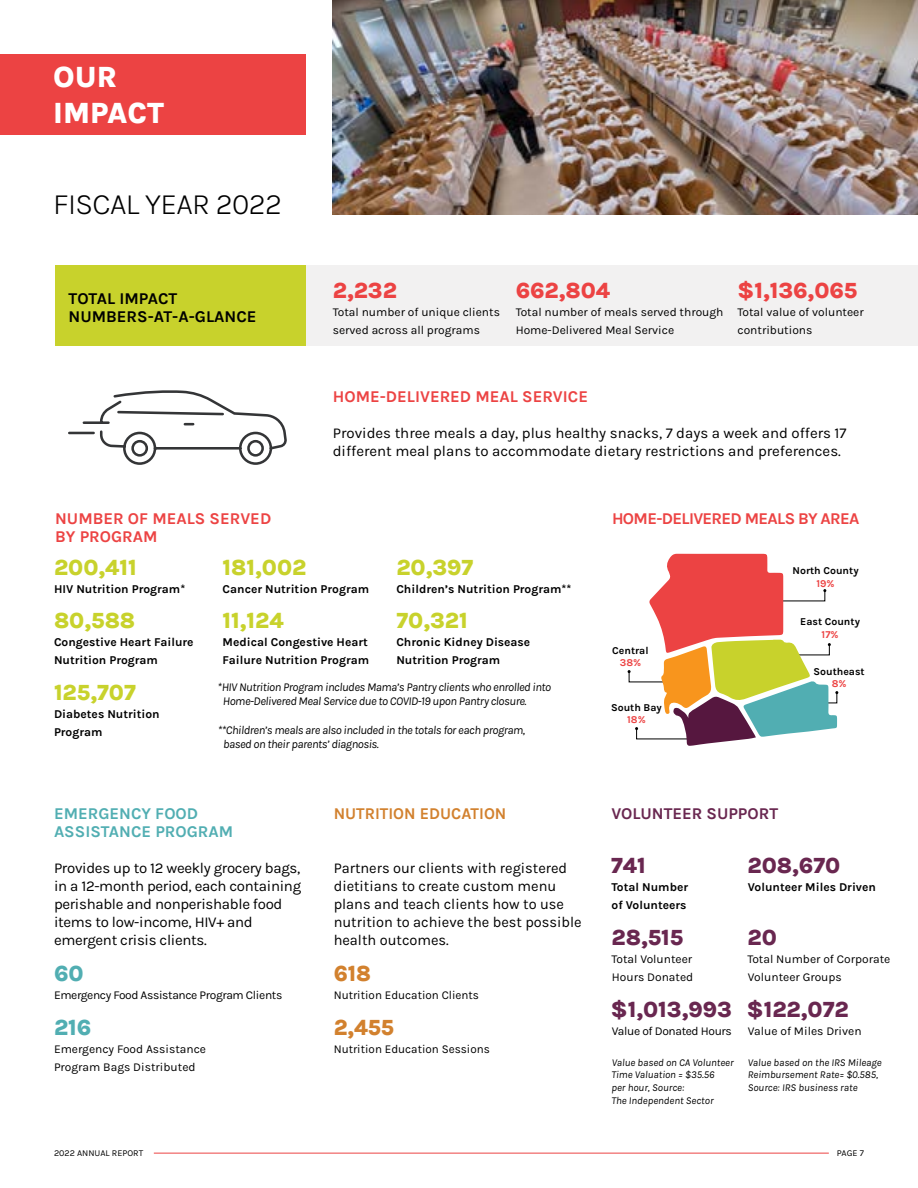
<style>
.page{position:relative;width:918px;height:1188px;background:#fff}
.page>*{position:absolute;margin:0;border:0;box-sizing:border-box;transform-origin:0 0}
.t1{font:300 30px "Karla";letter-spacing:-.02em;color:#000}
.t2{font:800 30px/36px "Karla";color:#fff}
.t3{font:800 22.5px "Karla";color:#c8d22c}
.t4{font:800 22.5px "Karla";color:#692750}
.t5{font:800 22.5px "Karla";color:#ec4343}
.t6{font:800 22.5px "Karla";color:#d2812e}
.t7{font:800 22.5px "Karla";color:#51aeb2}
.t8{font:700 16.5px/18px "Karla";color:#ec4343}
.t9{font:700 16.5px/18px "Karla";color:#51aeb2}
.t10{font:700 16.5px/18px "Karla";color:#000}
.t11{font:700 16.5px "Karla";letter-spacing:-.04em;color:#ec4343}
.t12{font:700 16.5px "Karla";color:#d2812e}
.t13{font:700 16.5px "Karla";color:#692750}
.t14{font:15px/18px "Karla";color:#000}
.t15{font:15px/18px "Karla";letter-spacing:-.02em;color:#000}
.t16{font:12px/18px "Karla";color:#000}
.t17{font:700 12px/18px "Karla";color:#000}
.t18{font:italic 12px/14.4px "Karla";letter-spacing:-.03em;color:#000}
.t19{font:12px "Karla";letter-spacing:-.03em;color:#000}
.t20{font:italic 10.5px/12.6px "Karla";color:#000}
.t21{font:700 10.5px "Karla";color:#000}
.t22{font:700 10.5px "Karla";color:#ec4343}
.t23{font:9px "Karla";color:#000}
</style>
<div class="page">
<hr style="left:154px;top:1153px;width:675px;height:1px;background:#ec4343">
<img style="left:333px;top:0;width:585px;height:214px">
<div style="left:306px;top:265px;width:612px;height:81px;background:#f2f1f1"></div>
<div style="left:55px;top:265px;width:251px;height:81px;background:#c8d22c"></div>
<div style="left:0;top:54px;width:306px;height:81px;background:#ec4343"></div>
<svg style="left:628px;top:554px;width:210px;height:192px"></svg>
<svg style="left:68px;top:390px;width:219px;height:75px"></svg>
<h1 class="t2" style="left:53px;top:59px;width:112px">OUR<br>IMPACT</h1>
<h1 class="t1" style="left:53px;top:189px;width:230px">FISCAL YEAR 2022</h1>
<h3 class="t10" style="left:69px;top:291px;width:189px">TOTAL IMPACT<br>NUMBERS-AT-A-GLANCE</h3>
<h2 class="t5" style="left:333px;top:280px;width:66px">2,232</h2>
<p class="t16" style="left:333px;top:304px;width:169px">Total number of unique clients served across all programs</p>
<h2 class="t5" style="left:516px;top:280px;width:96px">662,804</h2>
<p class="t16" style="left:516px;top:304px;width:209px">Total number of meals served through<br>Home-Delivered Meal Service</p>
<h2 class="t5" style="left:738px;top:280px;width:121px">$1,136,065</h2>
<p class="t16" style="left:738px;top:304px;width:128px">Total value of volunteer contributions</p>
<h3 class="t8" style="left:333px;top:388px;width:257px">HOME-DELIVERED MEAL SERVICE</h3>
<p class="t14" style="left:333px;top:425px;width:515px">Provides three meals a day, plus healthy snacks, 7 days a week and offers 17 different meal plans to accommodate dietary restrictions and preferences.</p>
<h3 class="t8" style="left:55px;top:510px;width:218px">NUMBER OF MEALS SERVED<br>BY PROGRAM</h3>
<h2 class="t3" style="left:54px;top:556px;width:84px">200,411</h2>
<p class="t17" style="left:54px;top:580px;width:133px">HIV Nutrition Program*</p>
<h2 class="t3" style="left:223px;top:609px;width:63px">11,124</h2>
<p class="t17" style="left:223px;top:634px;width:148px">Medical Congestive Heart<br>Failure Nutrition Program</p>
<h2 class="t3" style="left:223px;top:556px;width:85px">181,002</h2>
<p class="t17" style="left:223px;top:580px;width:148px">Cancer Nutrition Program</p>
<h2 class="t3" style="left:54px;top:610px;width:83px">80,588</h2>
<p class="t17" style="left:54px;top:634px;width:141px">Congestive Heart Failure<br>Nutrition Program</p>
<h2 class="t3" style="left:396px;top:556px;width:79px">20,397</h2>
<p class="t17" style="left:396px;top:580px;width:177px">Children’s Nutrition Program**</p>
<h2 class="t3" style="left:396px;top:609px;width:73px">70,321</h2>
<p class="t17" style="left:396px;top:634px;width:135px">Chronic Kidney Disease<br>Nutrition Program</p>
<h2 class="t3" style="left:54px;top:682px;width:83px">125,707</h2>
<p class="t17" style="left:54px;top:706px;width:107px">Diabetes Nutrition<br>Program</p>
<p class="t18" style="left:223px;top:680px;width:330px;text-indent:-5px">*HIV Nutrition Program includes Mama’s Pantry clients who enrolled into<br>Home-Delivered Meal Service due to COVID-19 upon Pantry closure.</p>
<p class="t18" style="left:223px;top:723px;width:304px;text-indent:-5px">**Children’s meals are also included in the totals for each program, based on their parents’ diagnosis.</p>
<h3 class="t9" style="left:54px;top:805px;width:181px">EMERGENCY FOOD<br>ASSISTANCE PROGRAM</h3>
<p class="t15" style="left:54px;top:860px;width:249px">Provides up to 12 weekly grocery bags, in a 12-month period, each containing perishable and nonperishable food items to low-income, HIV+ and emergent crisis clients.</p>
<h2 class="t7" style="left:54px;top:963px;width:31px">60</h2>
<p class="t19" style="left:54px;top:989px;width:230px">Emergency Food Assistance Program Clients</p>
<h2 class="t7" style="left:54px;top:1017px;width:39px">216</h2>
<p class="t16" style="left:54px;top:1041px;width:154px">Emergency Food Assistance<br>Program Bags Distributed</p>
<h3 class="t12" style="left:334px;top:805px;width:174px">NUTRITION EDUCATION</h3>
<p class="t14" style="left:334px;top:860px;width:249px">Partners our clients with registered dietitians to create custom menu plans and teach clients how to use nutrition to achieve the best possible health outcomes.</p>
<h2 class="t6" style="left:334px;top:963px;width:39px">618</h2>
<p class="t16" style="left:334px;top:987px;width:147px">Nutrition Education Clients</p>
<h2 class="t6" style="left:334px;top:1017px;width:62px">2,455</h2>
<p class="t16" style="left:334px;top:1041px;width:158px">Nutrition Education Sessions</p>
<h3 class="t11" style="left:612px;top:510px;width:249px">HOME-DELIVERED MEALS BY AREA</h3>
<p class="t21" style="left:612px;top:645px;width:38px">Central</p>
<p class="t22" style="left:620px;top:658px;width:23px">38%</p>
<p class="t21" style="left:611px;top:702px;width:52px">South Bay</p>
<p class="t22" style="left:627px;top:715px;width:20px">18%</p>
<p class="t21" style="left:793px;top:566px;width:68px">North County</p>
<p class="t22" style="left:817px;top:578px;width:20px">19%</p>
<p class="t21" style="left:800px;top:617px;width:61px">East County</p>
<p class="t22" style="left:822px;top:629px;width:18px">17%</p>
<p class="t21" style="left:813px;top:666px;width:53px">Southeast</p>
<p class="t22" style="left:832px;top:679px;width:16px">8%</p>
<h3 class="t13" style="left:611px;top:805px;width:168px">VOLUNTEER SUPPORT</h3>
<h2 class="t4" style="left:611px;top:855px;width:36px">741</h2>
<p class="t17" style="left:612px;top:879px;width:78px">Total Number of Volunteers</p>
<h2 class="t4" style="left:612px;top:927px;width:73px">28,515</h2>
<p class="t16" style="left:611px;top:951px;width:83px">Total Volunteer<br>Hours Donated</p>
<h2 class="t4" style="left:611px;top:999px;width:123px">$1,013,993</h2>
<p class="t19" style="left:612px;top:1025px;width:121px">Value of Donated Hours</p>
<p class="t20" style="left:611px;top:1056px;width:124px">Value based on CA Volunteer<br>Time Valuation = $35.56<br>per hour, Source:<br>The Independent Sector</p>
<h2 class="t4" style="left:747px;top:855px;width:94px">208,670</h2>
<p class="t17" style="left:748px;top:879px;width:130px">Volunteer Miles Driven</p>
<h2 class="t4" style="left:747px;top:927px;width:31px">20</h2>
<p class="t16" style="left:747px;top:951px;width:144px">Total Number of Corporate<br>Volunteer Groups</p>
<h2 class="t4" style="left:747px;top:999px;width:103px">$122,072</h2>
<p class="t16" style="left:748px;top:1023px;width:115px">Value of Miles Driven</p>
<p class="t20" style="left:748px;top:1056px;width:135px">Value based on the IRS Mileage<br>Reimbursement Rate= $0.585,<br>Source: IRS business rate</p>
<p class="t23" style="left:54px;top:1147px;width:91px">2022 ANNUAL REPORT</p>
<p class="t23" style="left:837px;top:1148px;width:29px">PAGE 7</p>
</div>
